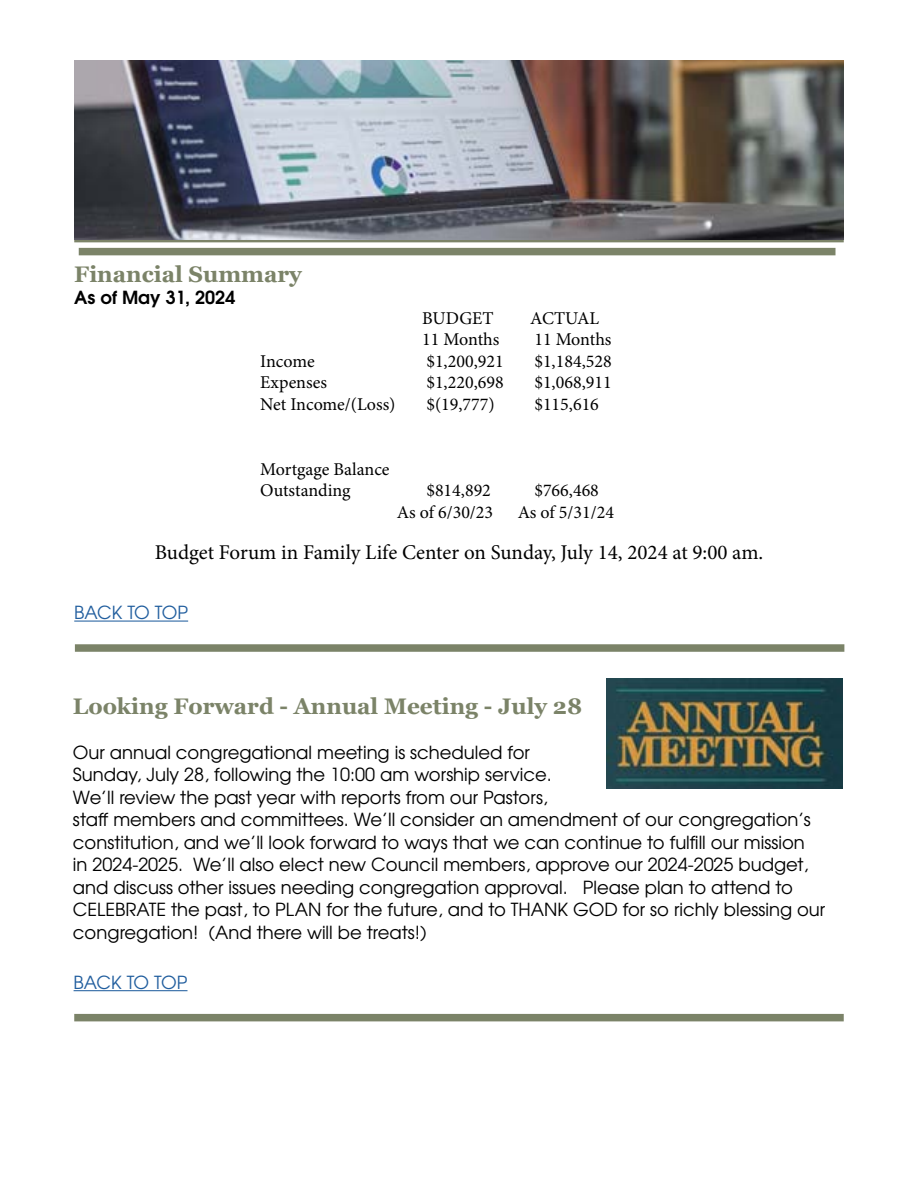
<style>
.page{position:relative;width:918px;height:1188px;background:#fff}
.page>*{position:absolute;margin:0;border:0;box-sizing:border-box;transform-origin:0 0}
.t1{font:700 22.5px "Georgia";color:#7b8368}
.t2{font:21px "Minion Pro";color:#000}
.t3{font:18px/22.5px "Te X Gyre Adventor";color:#000}
.t4{font:18px/21.6px "Minion Pro";color:#000}
.t5{font:18px "Te X Gyre Adventor";letter-spacing:-.02em;color:#215e9e}
.t6{font:700 18px "Te X Gyre Adventor";color:#000}
</style>
<div class="page">
<img style="left:606px;top:678px;width:236px;height:110px">
<div style="left:74px;top:1014px;width:770px;height:7px;background:#7b8368"></div>
<hr style="left:74px;top:990px;width:114px;height:1px;background:#215e9e">
<svg style="left:74px;top:239px;width:770px;height:3px;background:#7a8071"></svg>
<img style="left:74px;top:61px;width:770px;height:178px">
<div style="left:79px;top:248px;width:757px;height:7px;background:#7b8368"></div>
<div style="left:75px;top:644px;width:769px;height:8px;background:#7b8368"></div>
<hr style="left:74px;top:621px;width:114px;height:1px;background:#215e9e">
<p class="t1" style="left:74px;top:260px;width:229px">Financial Summary</p>
<p class="t6" style="left:74px;top:282px;width:163px">As of May 31, 2024</p>
<p class="t4" style="left:422px;top:307px;width:73px">BUDGET</p>
<p class="t4" style="left:530px;top:307px;width:70px">ACTUAL</p>
<p class="t4" style="left:422px;top:329px;width:79px">11 Months</p>
<p class="t4" style="left:534px;top:329px;width:79px">11 Months</p>
<p class="t4" style="left:260px;top:350px;width:56px">Income</p>
<p class="t4" style="left:426px;top:350px;width:79px">$1,200,921</p>
<p class="t4" style="left:534px;top:350px;width:79px">$1,184,528</p>
<p class="t4" style="left:260px;top:372px;width:68px">Expenses</p>
<p class="t4" style="left:426px;top:372px;width:79px">$1,220,698</p>
<p class="t4" style="left:534px;top:372px;width:79px">$1,068,911</p>
<p class="t4" style="left:260px;top:394px;width:137px">Net Income/(Loss)</p>
<p class="t4" style="left:426px;top:394px;width:70px">$(19,777)</p>
<p class="t4" style="left:534px;top:394px;width:66px">$115,616</p>
<p class="t4" style="left:260px;top:458px;width:131px">Mortgage Balance<br>Outstanding</p>
<p class="t4" style="left:426px;top:480px;width:66px">$814,892</p>
<p class="t4" style="left:534px;top:480px;width:66px">$766,468</p>
<p class="t4" style="left:397px;top:502px;width:98px">As of 6/30/23</p>
<p class="t4" style="left:518px;top:502px;width:98px">As of 5/31/24</p>
<p class="t2" style="left:155px;top:538px;width:610px">Budget Forum in Family Life Center on Sunday, July 14, 2024 at 9:00 am.</p>
<p class="t5" style="left:74px;top:598px;width:115px">BACK TO TOP</p>
<p class="t1" style="left:73px;top:691px;width:511px">Looking Forward - Annual Meeting - July 28</p>
<p class="t3" style="left:73px;top:740px;width:754px">Our annual congregational meeting is scheduled for<br>Sunday, July 28, following the 10:00 am worship service.<br>We’ll review the past year with reports from our Pastors,<br>staff members and committees. We’ll consider an amendment of our congregation’s constitution, and we’ll look forward to ways that we can continue to fulfill our mission<br>in 2024-2025. We’ll also elect new Council members, approve our 2024-2025 budget, and discuss other issues needing congregation approval. Please plan to attend to CELEBRATE the past, to PLAN for the future, and to THANK GOD for so richly blessing our congregation! (And there will be treats!)</p>
<p class="t5" style="left:74px;top:968px;width:115px">BACK TO TOP</p>
</div>
